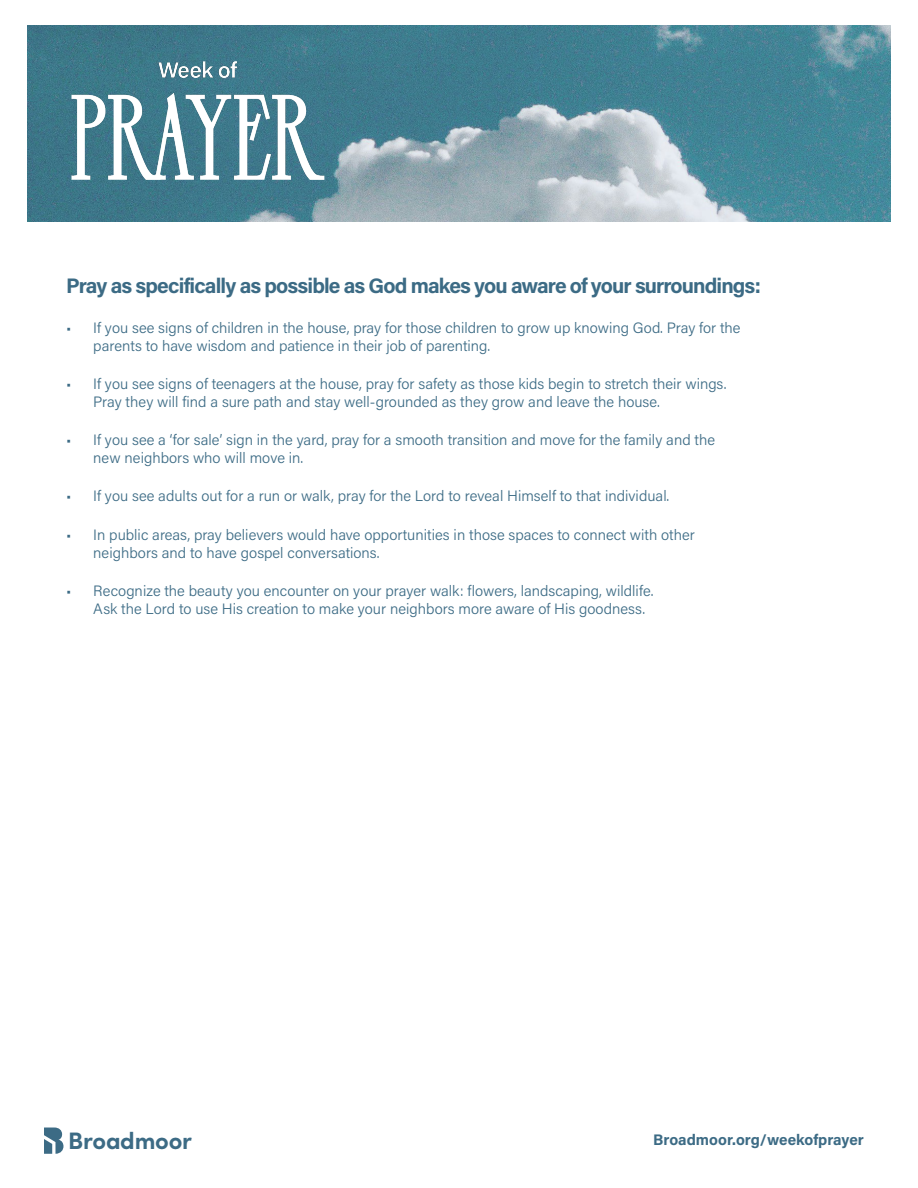
<style>
.page{position:relative;width:918px;height:1188px;background:#fff}
.page>*{position:absolute;margin:0;border:0;box-sizing:border-box;transform-origin:0 0}
.t1{font:700 23.85px "Sofia Pro";letter-spacing:-.01em;color:#3c6b85}
.t2{font:21px "Acumin Variable Concept";letter-spacing:-.045em;color:#3c6b85}
.t3{font:15.3px "Acumin Variable Concept";letter-spacing:-.005em;color:#3c6b85}
.t4{font:15px/18px "Acumin Variable Concept";color:#3c6b85}
</style>
<div class="page">
<img style="left:27px;top:25px;width:864px;height:197px">
<img style="left:69px;top:58px;width:262px;height:139px">
<svg style="left:44px;top:1128px;width:19px;height:26px"></svg>
<p class="t2" style="left:66px;top:271px;width:696px">Pray as specifically as possible as God makes you aware of your surroundings:</p>
<p class="t4" style="left:93px;top:318px;width:649px;text-indent:-27px">• If you see signs of children in the house, pray for those children to grow up knowing God. Pray for the parents to have wisdom and patience in their job of parenting.</p>
<p class="t4" style="left:93px;top:374px;width:635px;text-indent:-27px">• If you see signs of teenagers at the house, pray for safety as those kids begin to stretch their wings.<br>Pray they will find a sure path and stay well-grounded as they grow and leave the house.</p>
<p class="t4" style="left:93px;top:430px;width:623px;text-indent:-27px">• If you see a ‘for sale’ sign in the yard, pray for a smooth transition and move for the family and the new neighbors who will move in.</p>
<p class="t4" style="left:66px;top:487px;width:605px">• If you see adults out for a run or walk, pray for the Lord to reveal Himself to that individual.</p>
<p class="t4" style="left:93px;top:525px;width:603px;text-indent:-27px">• In public areas, pray believers would have opportunities in those spaces to connect with other neighbors and to have gospel conversations.</p>
<p class="t4" style="left:93px;top:581px;width:562px;text-indent:-27px">• Recognize the beauty you encounter on your prayer walk: flowers, landscaping, wildlife.<br>Ask the Lord to use His creation to make your neighbors more aware of His goodness.</p>
<h1 class="t1" style="left:68px;top:1122px;width:125px">Broadmoor</h1>
<p class="t3" style="left:653px;top:1129px;width:212px">Broadmoor.org/weekofprayer</p>
</div>
